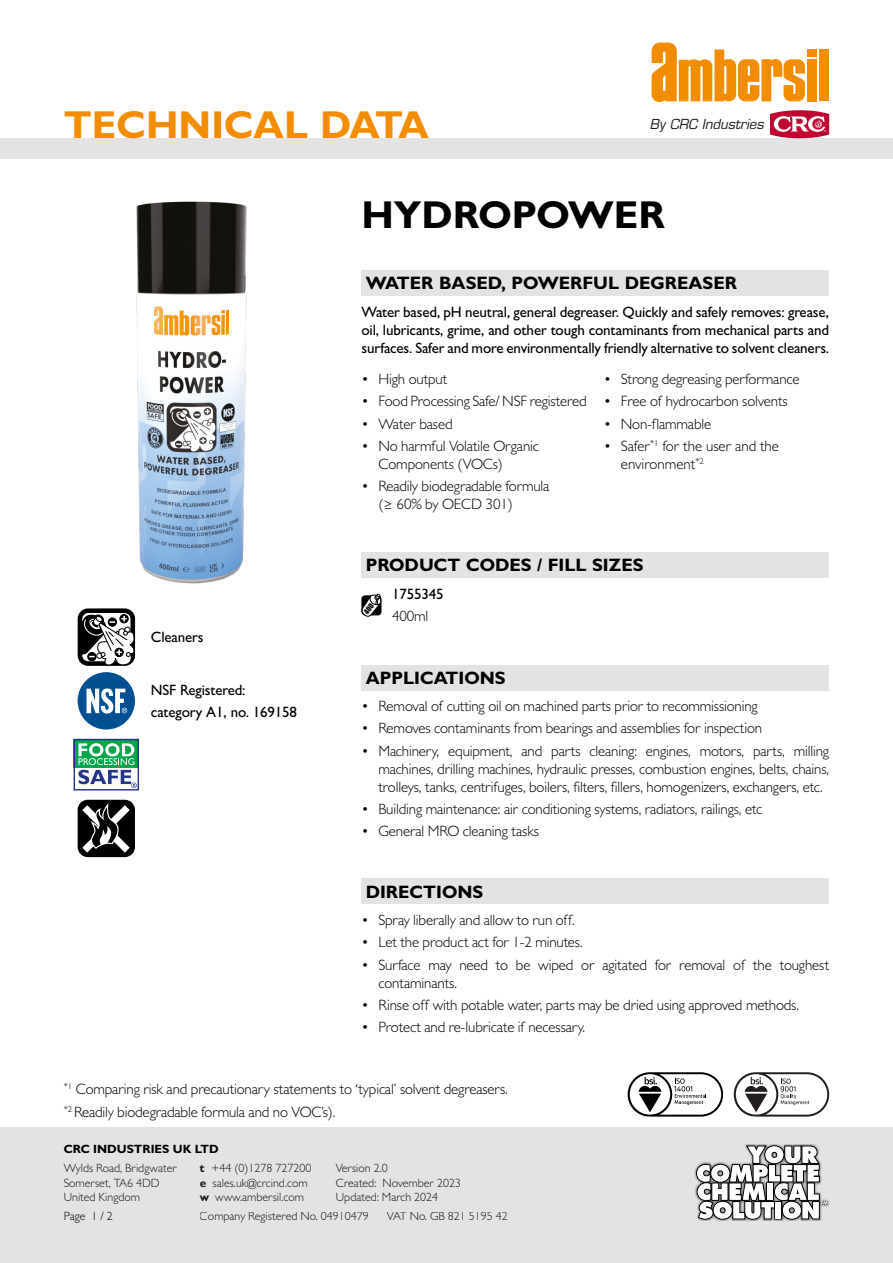
<style>
.page{position:relative;width:893px;height:1263px;background:#fff}
.page>*{position:absolute;margin:0;border:0;box-sizing:border-box;transform-origin:0 0}
.t1{font:700 39px "Gill Sans MT Pro";color:#f28c00}
.t2{font:700 39px "Gill Sans MT Pro";color:#000}
.t3{font:700 18px "Gill Sans MT Pro";color:#000}
.t4{font:300 15px/18px "Gill Sans MT Pro";letter-spacing:-.01em;color:#000}
.t5{font:500 15px/18px "Gill Sans MT Pro";letter-spacing:-.01em;color:#000;text-align:justify}
.t6{font:italic 13.5px "Eurostile LT Std";color:#1c1d1b}
.t7{font:300 12px/14.4px "Gill Sans MT Pro";color:#000}
.t8{font:700 12px "Gill Sans MT Pro";color:#000}
.s1{font-weight:700}
</style>
<div class="page">
<div style="left:0;top:1127px;width:893px;height:136px;background:#e3e3e3"></div>
<div style="left:0;top:138px;width:893px;height:21px;background:#e3e3e3"></div>
<div style="left:819px;top:50px;width:10px;height:51px;background:#f28c00"></div>
<div style="left:807px;top:50px;width:10px;height:7px;background:#f28c00"></div>
<div style="left:807px;top:59px;width:10px;height:42px;background:#f28c00"></div>
<svg style="left:652px;top:43px;width:153px;height:59px"></svg>
<svg style="left:770px;top:110px;width:59px;height:28px"></svg>
<svg style="left:734px;top:1072px;width:95px;height:44px"></svg>
<svg style="left:628px;top:1072px;width:95px;height:44px"></svg>
<img style="left:786px;top:1144px;width:29px;height:1px">
<img style="left:699px;top:1219px;width:12px;height:1px">
<img style="left:780px;top:1219px;width:19px;height:1px">
<img style="left:799px;top:1200px;width:30px;height:20px">
<svg style="left:696px;top:1145px;width:132px;height:74px"></svg>
<div style="left:361px;top:270px;width:468px;height:26px;background:#e3e3e3"></div>
<div style="left:361px;top:665px;width:468px;height:25px;background:#e3e3e3"></div>
<div style="left:361px;top:879px;width:468px;height:25px;background:#e3e3e3"></div>
<img style="left:137px;top:201px;width:109px;height:383px">
<div style="left:78px;top:608px;width:57px;height:58px;border:5px solid #000;border-radius:8px"></div>
<svg style="left:80px;top:614px;width:55px;height:52px"></svg>
<svg style="left:78px;top:672px;width:57px;height:57px"></svg>
<svg style="left:74px;top:739px;width:65px;height:51px"></svg>
<div style="left:79px;top:801px;width:55px;height:55px;background:#000;border-radius:9px"></div>
<div style="left:78px;top:800px;width:57px;height:57px;border:2px solid #000;border-radius:9px"></div>
<svg style="left:81px;top:804px;width:49px;height:49px"></svg>
<div style="left:361px;top:552px;width:468px;height:26px;background:#e3e3e3"></div>
<svg style="left:361px;top:594px;width:20px;height:23px"></svg>
<h1 class="t1" style="left:64px;top:101px;width:367px">TECHNICAL DATA</h1>
<p class="t6" style="left:650px;top:116px;width:115px">By CRC Industries</p>
<h1 class="t2" style="left:361px;top:190px;width:305px">HYDROPOWER</h1>
<p class="t3" style="left:366px;top:272px;width:373px">WATER BASED, POWERFUL DEGREASER</p>
<p class="t5" style="left:361px;top:302px;width:469px">Water based, pH neutral, general degreaser. Quickly and safely removes: grease, oil, lubricants, grime, and other tough contaminants from mechanical parts and surfaces. Safer and more environmentally friendly alternative to solvent cleaners.</p>
<p class="t4" style="left:361px;top:370px;width:87px">• High output</p>
<p class="t4" style="left:361px;top:392px;width:227px">• Food Processing Safe/ NSF registered</p>
<p class="t4" style="left:361px;top:414px;width:93px">• Water based</p>
<p class="t4" style="left:378px;top:437px;width:162px;text-indent:-17px">• No harmful Volatile Organic<br>Components (VOCs)</p>
<p class="t4" style="left:378px;top:477px;width:173px;text-indent:-17px">• Readily biodegradable formula (≥ 60% by OECD 301)</p>
<p class="t4" style="left:604px;top:370px;width:197px">• Strong degreasing performance</p>
<p class="t4" style="left:604px;top:392px;width:185px">• Free of hydrocarbon solvents</p>
<p class="t4" style="left:604px;top:414px;width:109px">• Non-flammable</p>
<p class="t4" style="left:621px;top:437px;width:160px;text-indent:-17px">• Safer<sup>*1</sup> for the user and the environment<sup>*2</sup></p>
<p class="t3" style="left:366px;top:554px;width:279px">PRODUCT CODES / FILL SIZES</p>
<p class="t5" style="left:151px;top:628px;width:54px">Cleaners</p>
<p class="t5" style="left:151px;top:678px;width:148px;line-height:22.2px">NSF Registered: category A1, no. 169158</p>
<p class="t5" style="left:392px;top:585px;width:53px">1755345</p>
<p class="t4" style="left:392px;top:607px;width:38px">400ml</p>
<p class="t3" style="left:366px;top:666px;width:142px">APPLICATIONS</p>
<p class="t4" style="left:361px;top:697px;width:398px">• Removal of cutting oil on machined parts prior to recommissioning</p>
<p class="t4" style="left:361px;top:719px;width:402px">• Removes contaminants from bearings and assemblies for inspection</p>
<p class="t4" style="left:378px;top:741px;width:452px;text-align:justify;text-indent:-17px">• Machinery, equipment, and parts cleaning: engines, motors, parts, milling machines, drilling machines, hydraulic presses, combustion engines, belts, chains, trolleys, tanks, centrifuges, boilers, filters, fillers, homogenizers, exchangers, etc.</p>
<p class="t4" style="left:361px;top:800px;width:402px">• Building maintenance: air conditioning systems, radiators, railings, etc</p>
<p class="t4" style="left:361px;top:822px;width:179px">• General MRO cleaning tasks</p>
<p class="t3" style="left:366px;top:880px;width:119px">DIRECTIONS</p>
<p class="t4" style="left:361px;top:911px;width:215px">• Spray liberally and allow to run off.</p>
<p class="t4" style="left:361px;top:933px;width:223px">• Let the product act for 1-2 minutes.</p>
<p class="t4" style="left:378px;top:955px;width:452px;text-indent:-17px">• Surface may need to be wiped or agitated for removal of the toughest contaminants.</p>
<p class="t4" style="left:361px;top:995px;width:439px">• Rinse off with potable water, parts may be dried using approved methods.</p>
<p class="t4" style="left:361px;top:1018px;width:225px">• Protect and re-lubricate if necessary.</p>
<p class="t4" style="left:64px;top:1078px;width:445px;line-height:22.2px"><sup>*1</sup> Comparing risk and precautionary statements to ‘typical’ solvent degreasers. <sup>*2</sup> Readily biodegradable formula and no VOC’s).</p>
<p class="t8" style="left:64px;top:1141px;width:156px">CRC INDUSTRIES UK LTD</p>
<p class="t7" style="left:64px;top:1161px;width:115px">Wylds Road, Bridgwater<br>Somerset, TA6 4DD<br>United Kingdom</p>
<p class="t7" style="left:200px;top:1161px;width:113px"><span class="s1">t</span> +44 (0)1278 727200 <span class="s1">e</span> sales.uk@crcind.com <span class="s1">w</span> www.ambersil.com</p>
<p class="t7" style="left:336px;top:1161px;width:127px">Version 2.0<br>Created: November 2023<br>Updated: March 2024</p>
<p class="t7" style="left:64px;top:1209px;width:51px">Page 1 / 2</p>
<p class="t7" style="left:200px;top:1209px;width:171px">Company Registered No. 04910479</p>
<p class="t7" style="left:387px;top:1209px;width:122px">VAT No. GB 821 5195 42</p>
</div>
